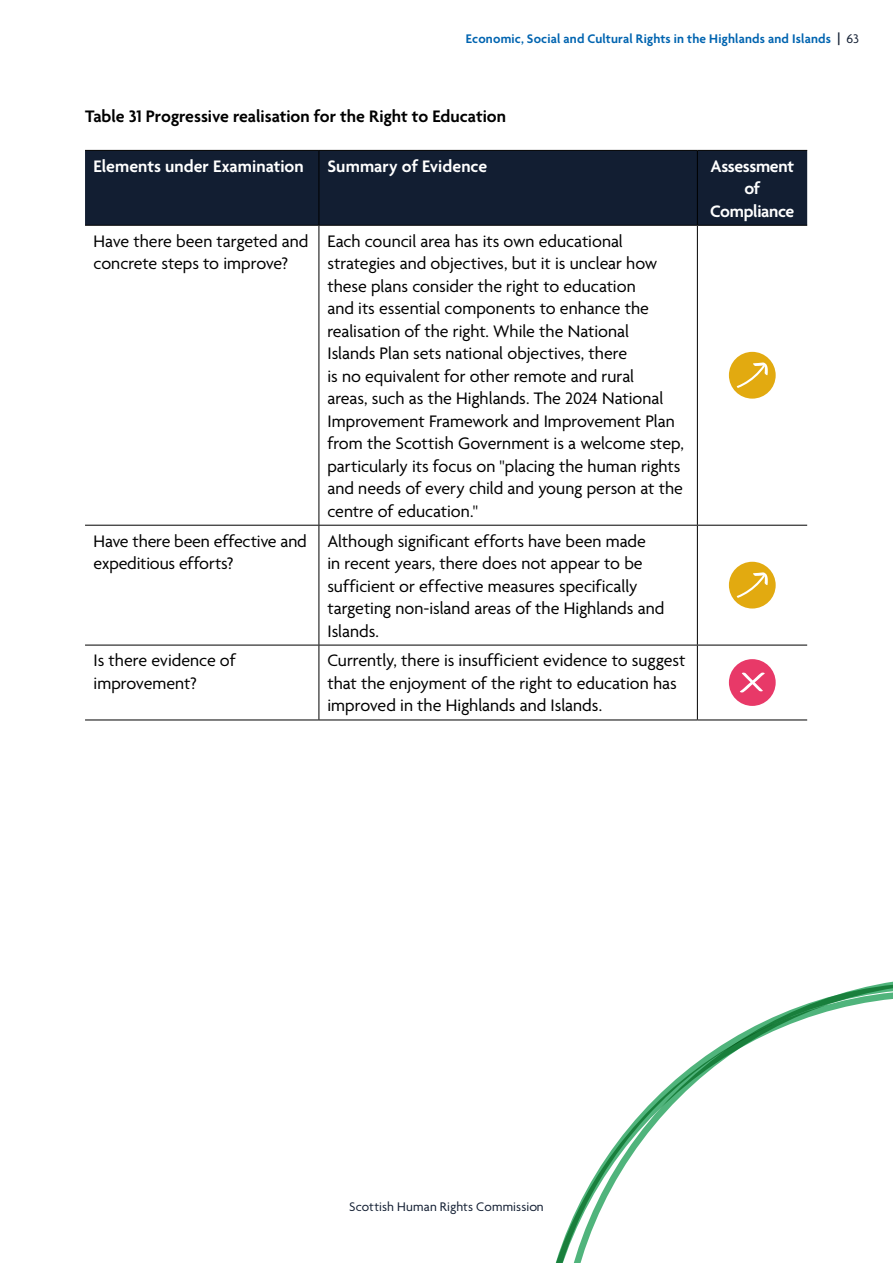
<style>
.page{position:relative;width:893px;height:1263px;background:#fff}
.page>*{position:absolute;margin:0;border:0;box-sizing:border-box;transform-origin:0 0}
.Body{font:18px/22.5px "Agenda";color:#000}
.Body-2{font:600 18px "Agenda";color:#000}
.Body-3{font:600 18px "Agenda";color:#fff}
.Body-4{font:600 18px/22.5px "Agenda";letter-spacing:-.02em;color:#fff;text-align:center}
.t1{font:600 13.5px "Agenda";letter-spacing:.015em;color:#0064b0}
.t2{font:13.5px "Agenda";letter-spacing:.01em;color:#121e32}
.s1{color:#121e32}
.s2{font-weight:400;color:#121e32}
</style>
<div class="page">
<div style="left:85px;top:151px;width:722px;height:74px;background:#121e32"></div>
<svg style="left:85px;top:226px;width:612px;height:494px"></svg>
<hr style="left:85px;top:150px;width:234px;height:1px;background:#000">
<hr style="left:319px;top:150px;width:378px;height:1px;background:#000">
<hr style="left:319px;top:151px;width:1px;height:74px;background:#000">
<hr style="left:697px;top:150px;width:110px;height:1px;background:#000">
<hr style="left:697px;top:151px;width:1px;height:74px;background:#000">
<hr style="left:85px;top:225px;width:234px;height:1px;background:#000">
<hr style="left:319px;top:225px;width:378px;height:1px;background:#000">
<hr style="left:319px;top:226px;width:1px;height:299px;background:#000">
<hr style="left:697px;top:225px;width:110px;height:1px;background:#000">
<hr style="left:697px;top:226px;width:1px;height:299px;background:#000">
<hr style="left:85px;top:525px;width:234px;height:1px;background:#000">
<hr style="left:319px;top:525px;width:378px;height:1px;background:#000">
<hr style="left:319px;top:526px;width:1px;height:119px;background:#000">
<hr style="left:697px;top:525px;width:110px;height:1px;background:#000">
<hr style="left:697px;top:526px;width:1px;height:119px;background:#000">
<hr style="left:85px;top:645px;width:234px;height:1px;background:#000">
<hr style="left:319px;top:645px;width:378px;height:1px;background:#000">
<hr style="left:319px;top:645px;width:1px;height:75px;background:#000">
<hr style="left:697px;top:645px;width:110px;height:1px;background:#000">
<hr style="left:697px;top:645px;width:1px;height:75px;background:#000">
<hr style="left:85px;top:720px;width:234px;height:1px;background:#000">
<hr style="left:319px;top:720px;width:378px;height:1px;background:#000">
<hr style="left:697px;top:720px;width:110px;height:1px;background:#000">
<div style="left:729px;top:352px;width:47px;height:47px;background:#e2aa10;border-radius:50%"></div>
<svg style="left:736px;top:362px;width:32px;height:26px"></svg>
<div style="left:729px;top:562px;width:47px;height:46px;background:#e2aa10;border-radius:50%"></div>
<svg style="left:736px;top:572px;width:32px;height:26px"></svg>
<div style="left:729px;top:659px;width:47px;height:47px;background:#e83968;border-radius:50%"></div>
<svg style="left:740px;top:672px;width:25px;height:20px"></svg>
<svg style="left:555px;top:982px;width:338px;height:281px"></svg>
<p class="t1" style="left:466px;top:32px;width:394px">Economic, Social and Cultural Rights in the Highlands and Islands <span class="s1">|</span> <span class="s2">63</span></p>
<p class="Body-2" style="left:85px;top:106px;width:422px">Table 31 Progressive realisation for the Right to Education</p>
<p class="Body-3" style="left:94px;top:156px;width:212px">Elements under Examination</p>
<p class="Body-3" style="left:327px;top:156px;width:161px">Summary of Evidence</p>
<p class="Body-4" style="left:710px;top:156px;width:86px">Assessment of<br>Compliance</p>
<p class="Body" style="left:94px;top:231px;width:216px">Have there been targeted and concrete steps to improve?</p>
<p class="Body" style="left:327px;top:231px;width:358px">Each council area has its own educational strategies and objectives, but it is unclear how these plans consider the right to education<br>and its essential components to enhance the realisation of the right. While the National<br>Islands Plan sets national objectives, there<br>is no equivalent for other remote and rural<br>areas, such as the Highlands. The 2024 National Improvement Framework and Improvement Plan from the Scottish Government is a welcome step, particularly its focus on "placing the human rights and needs of every child and young person at the centre of education."</p>
<p class="Body" style="left:94px;top:531px;width:215px">Have there been effective and expeditious efforts?</p>
<p class="Body" style="left:327px;top:531px;width:338px">Although significant efforts have been made<br>in recent years, there does not appear to be sufficient or effective measures specifically targeting non-island areas of the Highlands and Islands.</p>
<p class="Body" style="left:94px;top:650px;width:144px">Is there evidence of improvement?</p>
<p class="Body" style="left:327px;top:650px;width:360px">Currently, there is insufficient evidence to suggest that the enjoyment of the right to education has improved in the Highlands and Islands.</p>
<p class="t2" style="left:349px;top:1200px;width:196px">Scottish Human Rights Commission</p>
</div>
